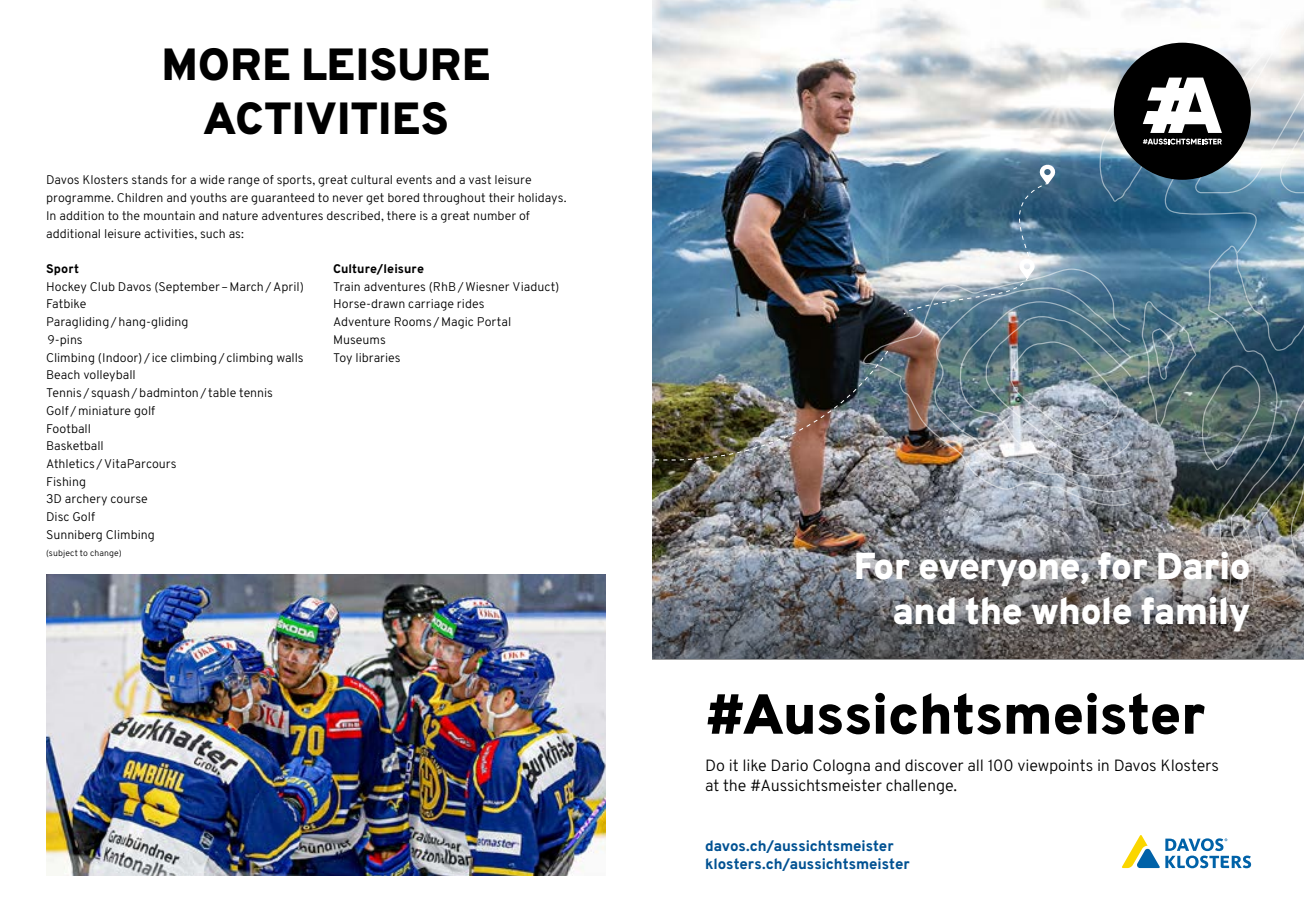
<style>
.page{position:relative;width:1304px;height:922px;background:#fff}
.page>*{position:absolute;margin:0;border:0;box-sizing:border-box;transform-origin:0 0}
.t1{font:800 56.25px "Overpass";letter-spacing:-.015em;color:#000}
.t2{font:800 45px/54px "Overpass";color:#000;text-align:center}
.t3{font:800 37.5px/45px "Overpass";letter-spacing:-.025em;color:#fff;text-align:right}
.t4{font:300 16.25px/20px "Overpass";letter-spacing:-.01em;color:#000}
.t5{font:800 15px/18px "Overpass";letter-spacing:-.005em;color:#005192}
.t6{font:300 12.5px/17.8px "Overpass";color:#000}
.t7{font:800 12.5px "Overpass";letter-spacing:.005em;color:#000}
.t8{font:300 8.75px "Overpass";letter-spacing:.015em;color:#000}
</style>
<div class="page">
<svg style="left:1122px;top:835px;width:129px;height:33px"></svg>
<img style="left:652px;top:0;width:251px;height:510px">
<img style="left:863px;top:268px;width:40px;height:237px">
<img style="left:652px;top:349px;width:237px;height:149px">
<svg style="left:652px;top:510px;width:652px;height:149px;background:#68686a"></svg>
<img style="left:903px;top:0;width:401px;height:624px">
<img style="left:46px;top:574px;width:560px;height:301px">
<h2 class="t2" style="left:161px;top:38px;width:331px">MORE LEISURE<br>ACTIVITIES</h2>
<p class="t6" style="left:46px;top:171px;width:522px">Davos Klosters stands for a wide range of sports, great cultural events and a vast leisure programme. Children and youths are guaranteed to never get bored throughout their holidays.<br>In addition to the mountain and nature adventures described, there is a great number of additional leisure activities, such as:</p>
<p class="t7" style="left:46px;top:261px;width:34px">Sport</p>
<p class="t6" style="left:46px;top:277px;width:259px">Hockey Club Davos (September–March/April)<br>Fatbike<br>Paragliding/hang-gliding<br>9-pins<br>Climbing (Indoor) / ice climbing/ climbing walls<br>Beach volleyball<br>Tennis / squash/badminton/ table tennis<br>Golf /miniature golf<br>Football<br>Basketball<br>Athletics /VitaParcours<br>Fishing<br>3D archery course<br>Disc Golf<br>Sunniberg Climbing</p>
<p class="t7" style="left:333px;top:261px;width:92px">Culture/leisure</p>
<p class="t6" style="left:333px;top:277px;width:228px">Train adventures (RhB/Wiesner Viaduct)<br>Horse-drawn carriage rides<br>Adventure Rooms /Magic Portal<br>Museums<br>Toy libraries</p>
<p class="t8" style="left:46px;top:547px;width:77px">(subject to change)</p>
<h3 class="t3" style="left:854px;top:544px;width:398px">For everyone, for Dario and the whole family</h3>
<h1 class="t1" style="left:705px;top:678px;width:502px">#Aussichtsmeister</h1>
<h3 class="t4" style="left:705px;top:755px;width:515px">Do it like Dario Cologna and discover all 100 viewpoints in Davos Klosters at the #Aussichtsmeister challenge.</h3>
<p class="t5" style="left:705px;top:836px;width:206px">davos.ch/aussichtsmeister klosters.ch/aussichtsmeister</p>
</div>
